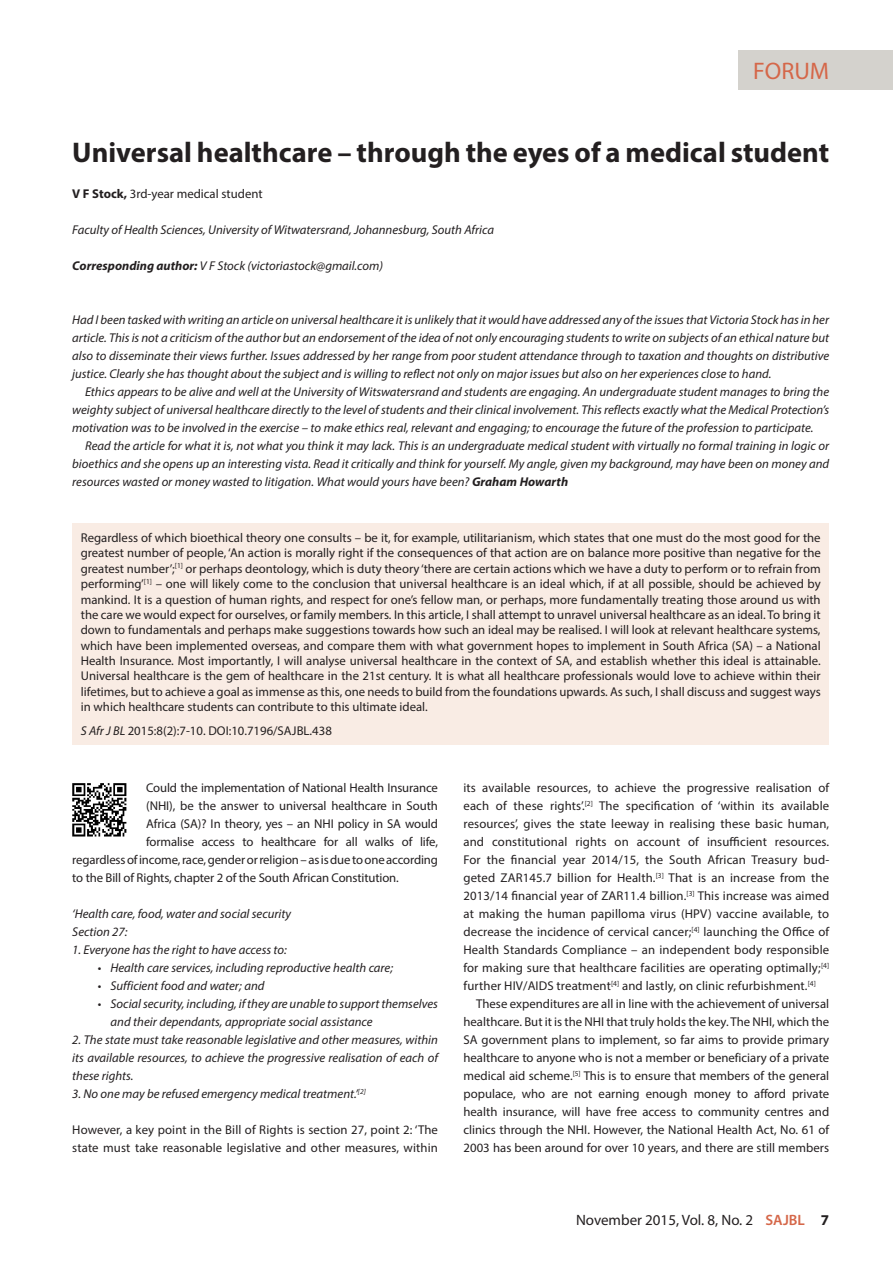
<style>
.page{position:relative;width:893px;height:1263px;background:#fff}
.page>*{position:absolute;margin:0;border:0;box-sizing:border-box;transform-origin:0 0}
.A_HEAD{font:700 28.5px "Myriad Pro";color:#231f20}
.t1{font:24px "Myriad Pro";color:#d56749}
.t2{font:15px "Myriad Pro";color:#231f20}
.ABSTRACT_BOX_TEXT{font:12.75px/15.3px "Myriad Pro";color:#231f20;text-align:justify}
.BODY_COPY{font:12.75px/18px "Myriad Pro";letter-spacing:-.005em;color:#231f20}
.BODY_COPY-2{font:italic 12.75px/18px "Myriad Pro";color:#231f20;text-align:justify}
.BODY_TEXT_INDENT{font:italic 12.75px/18px "Myriad Pro";color:#231f20;text-align:justify}
.BODY_TEXT_INDENT-2{font:12.75px/18px "Myriad Pro";letter-spacing:.005em;color:#231f20;text-align:justify}
.CORRESPONDING_AUTHOR{font:italic 12.75px "Myriad Pro";color:#231f20}
.S_AFR_J_B_L{font:12.75px "Myriad Pro";color:#231f20}
.s1{font-weight:700}
.s2{font-style:italic}
.s3{font-style:normal}
.s4{font-weight:600;color:#d56749}
</style>
<div class="page">
<div style="left:738px;top:50px;width:155px;height:40px;background:#d4d2cd"></div>
<div style="left:72px;top:523px;width:757px;height:221px;background:#f9ece4"></div>
<img style="left:72px;top:783px;width:55px;height:54px">
<p class="t1" style="left:753px;top:56px;width:77px">FORUM</p>
<p class="A_HEAD" style="left:72px;top:134px;width:758px">Universal healthcare – through the eyes of a medical student</p>
<p class="BODY_COPY" style="left:72px;top:185px;width:192px"><span class="s1">V F Stock,</span> 3rd-year medical student</p>
<p class="BODY_COPY-2" style="left:72px;top:221px;width:423px">Faculty of Health Sciences, University of Witwatersrand, Johannesburg, South Africa</p>
<p class="CORRESPONDING_AUTHOR" style="left:72px;top:258px;width:312px"><span class="s1">Corresponding author:</span> V F Stock (victoriastock@gmail.com)</p>
<p class="BODY_COPY-2" style="left:72px;top:311px;width:758px">Had I been tasked with writing an article on universal healthcare it is unlikely that it would have addressed any of the issues that Victoria Stock has in her article. This is not a criticism of the author but an endorsement of the idea of not only encouraging students to write on subjects of an ethical nature but also to disseminate their views further. Issues addressed by her range from poor student attendance through to taxation and thoughts on distributive justice. Clearly she has thought about the subject and is willing to reflect not only on major issues but also on her experiences close to hand.</p>
<p class="BODY_TEXT_INDENT" style="left:72px;top:383px;width:758px;text-indent:13px">Ethics appears to be alive and well at the University of Witswatersrand and students are engaging. An undergraduate student manages to bring the weighty subject of universal healthcare directly to the level of students and their clinical involvement. This reflects exactly what the Medical Protection’s motivation was to be involved in the exercise – to make ethics real, relevant and engaging; to encourage the future of the profession to participate.</p>
<p class="BODY_TEXT_INDENT" style="left:72px;top:437px;width:758px;text-indent:13px">Read the article for what it is, not what you think it may lack. This is an undergraduate medical student with virtually no formal training in logic or bioethics and she opens up an interesting vista. Read it critically and think for yourself. My angle, given my background, may have been on money and resources wasted or money wasted to litigation. What would yours have been? <span class="s1">Graham Howarth</span></p>
<p class="ABSTRACT_BOX_TEXT" style="left:81px;top:530px;width:741px">Regardless of which bioethical theory one consults – be it, for example, utilitarianism, which states that one must do the most good for the greatest number of people, ‘An action is morally right if the consequences of that action are on balance more positive than negative for the greatest number’;<sup>[1]</sup> or perhaps deontology, which is duty theory ‘there are certain actions which we have a duty to perform or to refrain from performing’<sup>[1]</sup> – one will likely come to the conclusion that universal healthcare is an ideal which, if at all possible, should be achieved by mankind. It is a question of human rights, and respect for one’s fellow man, or perhaps, more fundamentally treating those around us with the care we would expect for ourselves, or family members. In this article, I shall attempt to unravel universal healthcare as an ideal. To bring it down to fundamentals and perhaps make suggestions towards how such an ideal may be realised. I will look at relevant healthcare systems, which have been implemented overseas, and compare them with what government hopes to implement in South Africa (SA) – a National Health Insurance. Most importantly, I will analyse universal healthcare in the context of SA, and establish whether this ideal is attainable.<br>Universal healthcare is the gem of healthcare in the 21st century. It is what all healthcare professionals would love to achieve within their lifetimes, but to achieve a goal as immense as this, one needs to build from the foundations upwards. As such, I shall discuss and suggest ways in which healthcare students can contribute to this ultimate ideal.</p>
<p class="S_AFR_J_B_L" style="left:81px;top:722px;width:253px"><span class="s2">S Afr J BL</span> 2015:8(2):7-10. DOI:10.7196/SAJBL.438</p>
<p class="BODY_COPY" style="left:146px;top:779px;width:293px">Could the implementation of National Health Insurance</p>
<p class="BODY_COPY" style="left:146px;top:797px;width:293px">(NHI), be the answer to universal healthcare in South</p>
<p class="BODY_COPY" style="left:146px;top:815px;width:293px">Africa (SA)? In theory, yes – an NHI policy in SA would</p>
<p class="BODY_COPY" style="left:146px;top:833px;width:293px">formalise access to healthcare for all walks of life,</p>
<p class="BODY_COPY" style="left:72px;top:851px;width:367px">regardless of income, race, gender or religion – as is due to one according</p>
<p class="BODY_COPY" style="left:72px;top:869px;width:328px">to the Bill of Rights, chapter 2 of the South African Constitution.</p>
<p class="BODY_COPY-2" style="left:72px;top:905px;width:220px">‘Health care, food, water and social security</p>
<p class="BODY_COPY-2" style="left:72px;top:923px;width:57px">Section 27:</p>
<p class="BODY_COPY-2" style="left:72px;top:941px;width:216px">1. Everyone has the right to have access to:</p>
<p class="BODY_COPY-2" style="left:98px;top:959px;width:297px"><span class="s3">•</span> Health care services, including reproductive health care;</p>
<p class="BODY_COPY-2" style="left:98px;top:977px;width:168px"><span class="s3">•</span> Sufficient food and water; and</p>
<p class="BODY_COPY-2" style="left:111px;top:995px;width:329px;text-indent:-13px"><span class="s3">•</span> Social security, including, if they are unable to support themselves and their dependants, appropriate social assistance</p>
<p class="BODY_COPY-2" style="left:72px;top:1031px;width:367px">2. The state must take reasonable legislative and other measures, within its available resources, to achieve the progressive realisation of each of these rights.</p>
<p class="BODY_COPY-2" style="left:72px;top:1085px;width:295px">3. No one may be refused emergency medical treatment.’<sup>[2]</sup></p>
<p class="BODY_COPY" style="left:72px;top:1121px;width:367px">However, a key point in the Bill of Rights is section 27, point 2: ‘The state must take reasonable legislative and other measures, within</p>
<p class="BODY_COPY" style="left:463px;top:779px;width:367px;text-align:justify">its available resources, to achieve the progressive realisation of each of these rights’.<sup>[2]</sup> The specification of ‘within its available resources’, gives the state leeway in realising these basic human, and constitutional rights on account of insufficient resources.<br>For the financial year 2014/15, the South African Treasury bud&shy;geted ZAR145.7 billion for Health.<sup>[3]</sup> That is an increase from the 2013/14 financial year of ZAR11.4 billion.<sup>[3]</sup> This increase was aimed at making the human papilloma virus (HPV) vaccine available, to decrease the incidence of cervical cancer;<sup>[4]</sup> launching the Office of Health Standards Compliance – an independent body responsible for making sure that healthcare facilities are operating optimally;<sup>[4] </sup>further HIV/AIDS treatment<sup>[4]</sup> and lastly, on clinic refurbishment.<sup>[4]</sup></p>
<p class="BODY_TEXT_INDENT-2" style="left:463px;top:995px;width:367px;text-indent:13px">These expenditures are all in line with the achievement of universal healthcare. But it is the NHI that truly holds the key. The NHI, which the SA government plans to implement, so far aims to provide primary healthcare to anyone who is not a member or beneficiary of a private medical aid scheme.<sup>[5]</sup> This is to ensure that members of the general populace, who are not earning enough money to afford private health insurance, will have free access to community centres and clinics through the NHI. However, the National Health Act, No. 61 of 2003 has been around for over 10 years, and there are still members</p>
<p class="t2" style="left:576px;top:1211px;width:255px">November 2015, Vol. 8, No. 2 <span class="s4">SAJBL</span> <span class="s1">7</span></p>
</div>
